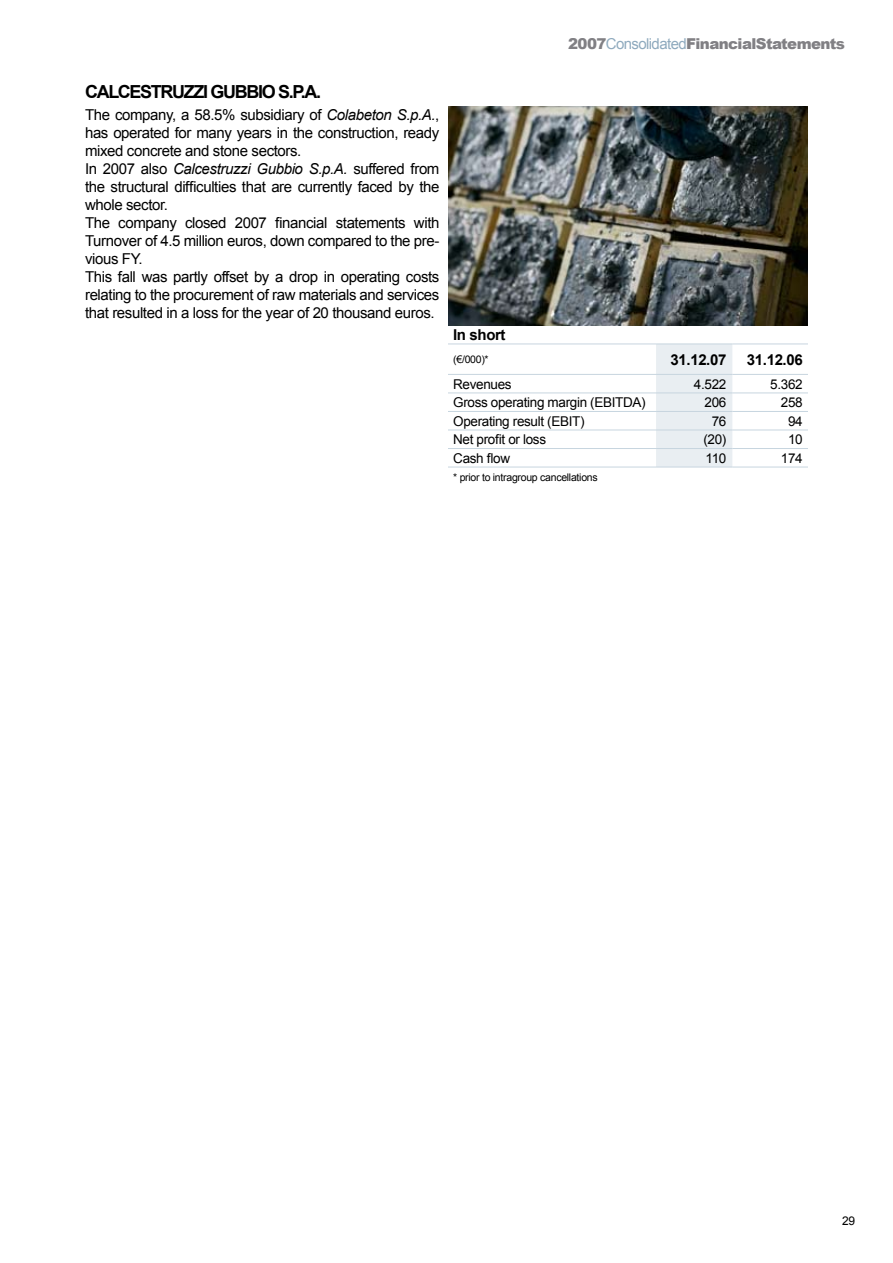
<style>
.page{position:relative;width:893px;height:1263px;background:#fff}
.page>*{position:absolute;margin:0;border:0;box-sizing:border-box;transform-origin:0 0}
.t1{font:700 18px "Arial";letter-spacing:-.075em;color:#000}
.t2{font:15px/18px "Arial";letter-spacing:-.025em;color:#000}
.t3{font:900 15px "Arial";letter-spacing:-.04em;color:#818084}
.t4{font:700 15px "Arial";letter-spacing:-.025em;color:#000}
.t5{font:13.5px "Arial";letter-spacing:-.025em;color:#000}
.t6{font:12px "Arial";color:#000}
.t7{font:10.5px "Arial";letter-spacing:-.025em;color:#000}
.s1{font-weight:400;color:#8faabe}
.s2{font-style:italic}
</style>
<div class="page">
<svg style="left:448px;top:325px;width:360px;height:19px"></svg>
<svg style="left:448px;top:345px;width:360px;height:122px"></svg>
<hr style="left:448px;top:374px;width:208px;height:1px;background:#c7d5df">
<hr style="left:448px;top:393px;width:208px;height:1px;background:#c7d5df">
<hr style="left:656px;top:393px;width:76px;height:1px;background:#c7d5df">
<hr style="left:732px;top:393px;width:76px;height:1px;background:#c7d5df">
<hr style="left:448px;top:411px;width:208px;height:1px;background:#c7d5df">
<hr style="left:656px;top:411px;width:76px;height:1px;background:#c7d5df">
<hr style="left:732px;top:411px;width:76px;height:1px;background:#c7d5df">
<hr style="left:448px;top:430px;width:208px;height:1px;background:#c7d5df">
<hr style="left:656px;top:430px;width:76px;height:1px;background:#c7d5df">
<hr style="left:732px;top:430px;width:76px;height:1px;background:#c7d5df">
<hr style="left:448px;top:448px;width:208px;height:1px;background:#c7d5df">
<hr style="left:656px;top:448px;width:76px;height:1px;background:#c7d5df">
<hr style="left:732px;top:448px;width:76px;height:1px;background:#c7d5df">
<hr style="left:448px;top:467px;width:208px;height:1px;background:#c7d5df">
<hr style="left:656px;top:467px;width:76px;height:1px;background:#c7d5df">
<hr style="left:732px;top:467px;width:76px;height:1px;background:#c7d5df">
<hr style="left:732px;top:374px;width:76px;height:1px;background:#c7d5df">
<hr style="left:448px;top:344px;width:208px;height:1px;background:#c7d5df">
<hr style="left:656px;top:344px;width:76px;height:1px;background:#c7d5df">
<hr style="left:732px;top:344px;width:76px;height:1px;background:#c7d5df">
<hr style="left:656px;top:374px;width:76px;height:1px;background:#c7d5df">
<img style="left:448px;top:107px;width:360px;height:218px">
<p class="t3" style="left:568px;top:33px;width:278px">2007<span class="s1">Consolidated</span>FinancialStatements</p>
<p class="t1" style="left:85px;top:80px;width:237px">CALCESTRUZZI GUBBIO S.P.A.</p>
<p class="t2" style="left:85px;top:106px;width:356px">The company, a 58.5% subsidiary of <span class="s2">Colabeton S.p.A.</span>, has operated for many years in the construction, ready mixed concrete and stone sectors.<br>In 2007 also <span class="s2">Calcestruzzi Gubbio S.p.A.</span> suffered from the structural difficulties that are currently faced by the whole sector.<br>The company closed 2007 financial statements with Turnover of 4.5 million euros, down compared to the pre&shy;vious FY.<br>This fall was partly offset by a drop in operating costs relating to the procurement of raw materials and services that resulted in a loss for the year of 20 thousand euros.</p>
<p class="t4" style="left:453px;top:324px;width:54px">In short</p>
<p class="t7" style="left:453px;top:352px;width:37px">(€/000)*</p>
<p class="t4" style="left:671px;top:349px;width:57px">31.12.07</p>
<p class="t4" style="left:747px;top:349px;width:57px">31.12.06</p>
<p class="t5" style="left:453px;top:375px;width:60px">Revenues</p>
<p class="t5" style="left:694px;top:375px;width:34px">4.522</p>
<p class="t5" style="left:770px;top:375px;width:34px">5.362</p>
<p class="t5" style="left:453px;top:393px;width:194px">Gross operating margin (EBITDA)</p>
<p class="t5" style="left:705px;top:393px;width:23px">206</p>
<p class="t5" style="left:781px;top:393px;width:23px">258</p>
<p class="t5" style="left:453px;top:412px;width:133px">Operating result (EBIT)</p>
<p class="t5" style="left:712px;top:412px;width:16px">76</p>
<p class="t5" style="left:788px;top:412px;width:16px">94</p>
<p class="t5" style="left:453px;top:430px;width:94px">Net profit or loss</p>
<p class="t5" style="left:703px;top:430px;width:24px">(20)</p>
<p class="t5" style="left:788px;top:430px;width:16px">10</p>
<p class="t5" style="left:453px;top:449px;width:58px">Cash flow</p>
<p class="t5" style="left:706px;top:449px;width:22px">110</p>
<p class="t5" style="left:781px;top:449px;width:23px">174</p>
<p class="t7" style="left:453px;top:470px;width:146px">* prior to intragroup cancellations</p>
<p class="t6" style="left:842px;top:1212px;width:15px">29</p>
</div>
